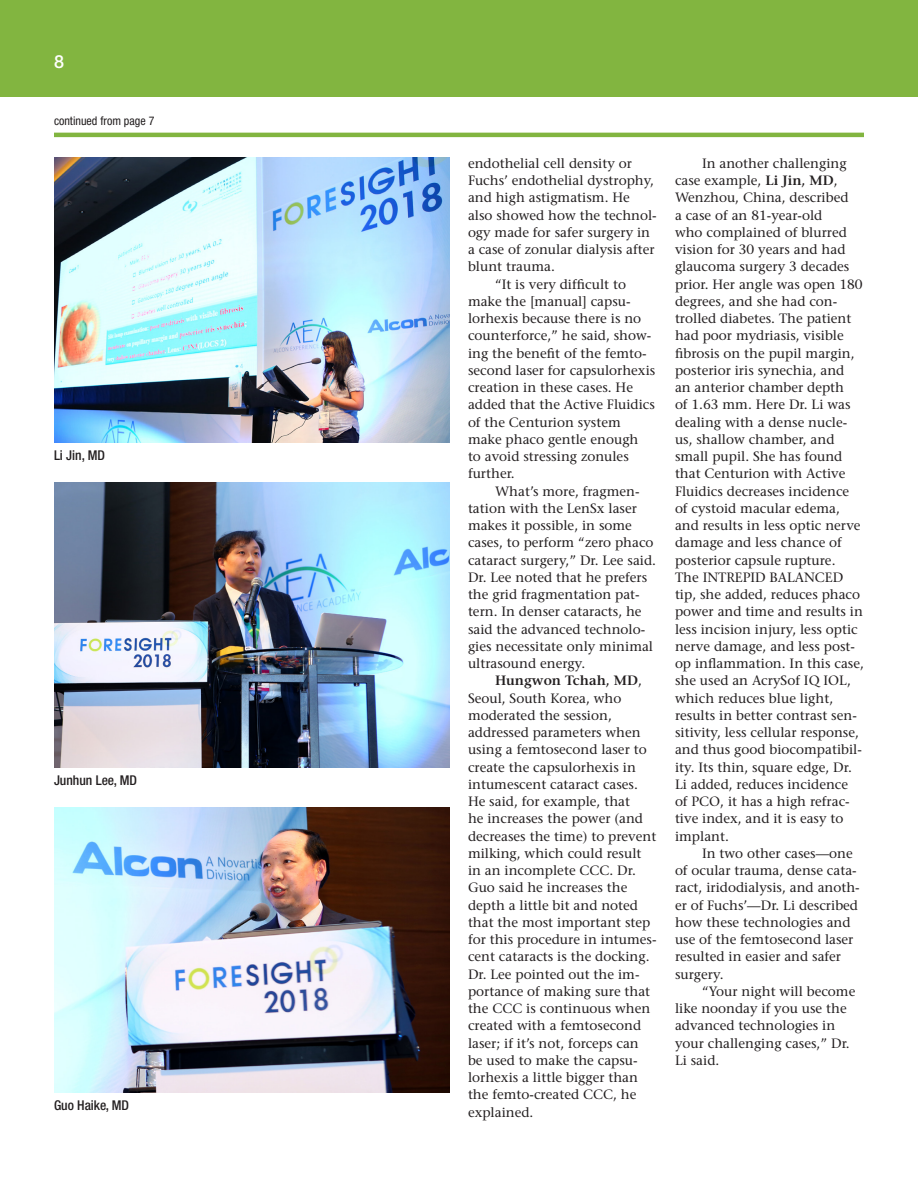
<style>
.page{position:relative;width:918px;height:1188px;background:#fff}
.page>*{position:absolute;margin:0;border:0;box-sizing:border-box;transform-origin:0 0}
.t1{font:500 18px "Helvetica Neue LT Std";color:#fff}
.Main_text{font:13.5px/17.2px "Stone Serif";color:#231f20}
.t2{font:500 condensed 13.5px "Helvetica Neue LT Std";color:#231f20}
.t3{font:condensed 12px "Helvetica Neue LT Std";color:#231f20}
.s1{font-weight:600}
</style>
<div class="page">
<div style="left:0;top:0;width:918px;height:97px;background:#82b540"></div>
<hr style="left:54px;top:133px;width:810px;height:4px;background:#82b540">
<img style="left:54px;top:158px;width:396px;height:285px">
<img style="left:54px;top:808px;width:396px;height:285px">
<img style="left:54px;top:483px;width:396px;height:285px">
<p class="t1" style="left:54px;top:51px;width:12px">8</p>
<p class="t3" style="left:54px;top:114px;width:102px">continued from page 7</p>
<p class="t2" style="left:54px;top:447px;width:52px">Li Jin, MD</p>
<p class="t2" style="left:54px;top:772px;width:84px">Junhun Lee, MD</p>
<p class="t2" style="left:54px;top:1097px;width:77px">Guo Haike, MD</p>
<p class="Main_text" style="left:468px;top:155px;width:190px">endothelial cell density or<br>Fuchs’ endothelial dystrophy, and high astigmatism. He also showed how the technol&shy;ogy made for safer surgery in a case of zonular dialysis after blunt trauma.</p>
<p class="Main_text" style="left:468px;top:275px;width:189px;text-indent:27px">“It is very difficult to make the [manual] capsu&shy;lorhexis because there is no counterforce,” he said, show&shy;ing the benefit of the femto&shy;second laser for capsulorhexis creation in these cases. He added that the Active Fluidics of the Centurion system make phaco gentle enough<br>to avoid stressing zonules further.</p>
<p class="Main_text" style="left:468px;top:482px;width:190px;text-indent:27px">What’s more, fragmen&shy;tation with the LenSx laser makes it possible, in some cases, to perform “zero phaco cataract surgery,” Dr. Lee said.<br>Dr. Lee noted that he prefers the grid fragmentation pat&shy;tern. In denser cataracts, he said the advanced technolo&shy;gies necessitate only minimal ultrasound energy.</p>
<p class="Main_text" style="left:468px;top:672px;width:190px;text-indent:27px"><span class="s1">Hungwon Tchah, MD</span>,<br>Seoul, South Korea, who moderated the session, addressed parameters when using a femtosecond laser to create the capsulorhexis in intumescent cataract cases.<br>He said, for example, that<br>he increases the power (and decreases the time) to prevent milking, which could result in an incomplete CCC. Dr.<br>Guo said he increases the depth a little bit and noted that the most important step for this procedure in intumes&shy;cent cataracts is the docking.<br>Dr. Lee pointed out the im&shy;portance of making sure that the CCC is continuous when created with a femtosecond laser; if it’s not, forceps can be used to make the capsu&shy;lorhexis a little bigger than the femto-created CCC, he explained.</p>
<p class="Main_text" style="left:675px;top:155px;width:190px;text-indent:27px">In another challenging case example, <span class="s1">Li Jin, MD</span>,<br>Wenzhou, China, described<br>a case of an 81-year-old<br>who complained of blurred vision for 30 years and had glaucoma surgery 3 decades prior. Her angle was open 180 degrees, and she had con&shy;trolled diabetes. The patient had poor mydriasis, visible fibrosis on the pupil margin, posterior iris synechia, and<br>an anterior chamber depth<br>of 1.63 mm. Here Dr. Li was dealing with a dense nucle&shy;us, shallow chamber, and small pupil. She has found that Centurion with Active<br>Fluidics decreases incidence of cystoid macular edema, and results in less optic nerve damage and less chance of posterior capsule rupture.<br>The INTREPID BALANCED tip, she added, reduces phaco power and time and results in less incision injury, less optic nerve damage, and less post&shy;op inflammation. In this case, she used an AcrySof IQ IOL, which reduces blue light, results in better contrast sen&shy;sitivity, less cellular response, and thus good biocompatibil&shy;ity. Its thin, square edge, Dr.<br>Li added, reduces incidence of PCO, it has a high refrac&shy;tive index, and it is easy to implant.</p>
<p class="Main_text" style="left:675px;top:845px;width:186px;text-indent:27px">In two other cases—one of ocular trauma, dense cata&shy;ract, iridodialysis, and anoth&shy;er of Fuchs’—Dr. Li described how these technologies and use of the femtosecond laser resulted in easier and safer surgery.</p>
<p class="Main_text" style="left:675px;top:983px;width:182px;text-indent:27px">“Your night will become like noonday if you use the advanced technologies in your challenging cases,” Dr.<br>Li said.</p>
</div>
